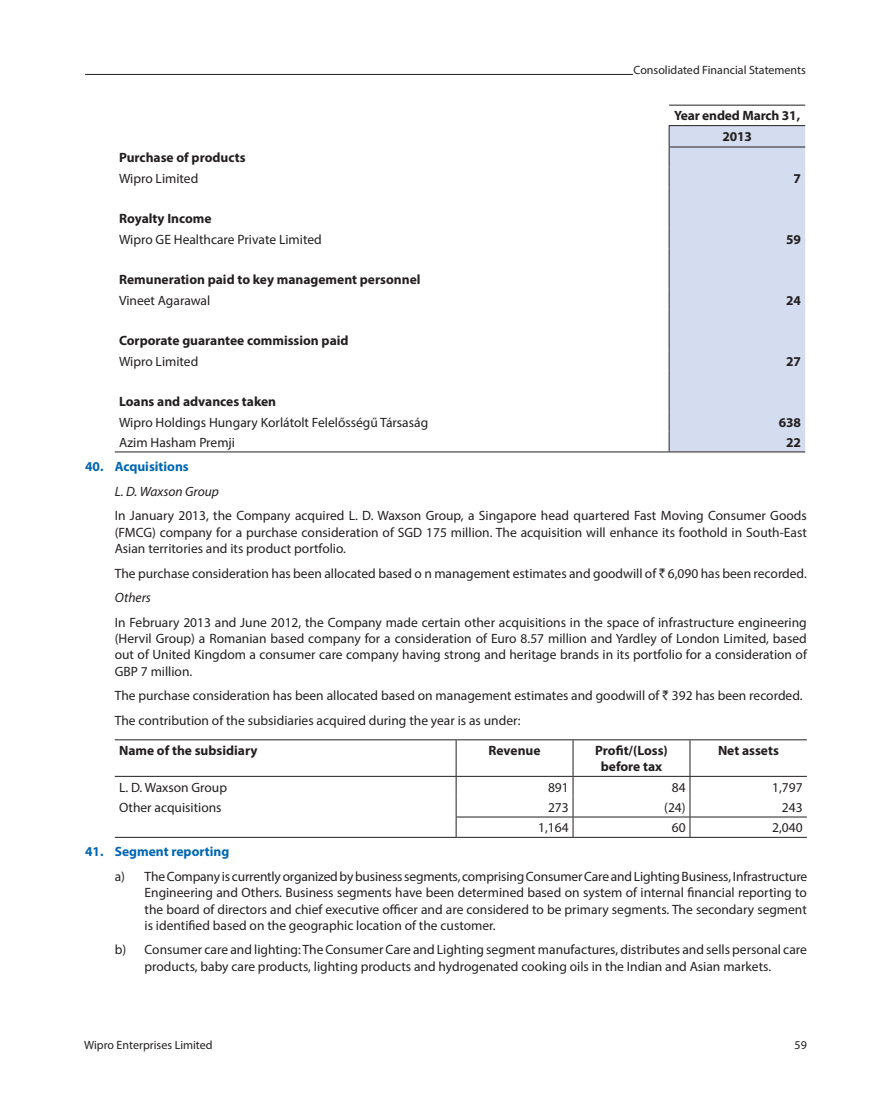
<style>
.page{position:relative;width:891px;height:1107px;background:#fff}
.page>*{position:absolute;margin:0;border:0;box-sizing:border-box;transform-origin:0 0}
.t1{font:13.5px/16.2px "Myriad Pro";color:#231f20;text-align:justify}
.t2{font:700 13.5px/21px "Myriad Pro";color:#231f20;text-align:center}
.t3{font:700 13.5px "Myriad Pro";color:#0166b3}
.t4{font:italic 13.5px "Myriad Pro";color:#231f20}
.t5{font:12px "Myriad Pro";color:#231f20}
.s1{font-family:"Rupee"}
.s2{font-style:italic}
</style>
<div class="page">
<hr style="left:85px;top:74px;width:548px;height:1px;background:#231f20">
<div style="left:670px;top:126px;width:135px;height:326px;background:#d4ddef"></div>
<svg style="left:669px;top:126px;width:1px;height:326px"></svg>
<hr style="left:669px;top:105px;width:136px;height:1px;background:#231f20">
<hr style="left:669px;top:125px;width:136px;height:1px;background:#231f20">
<hr style="left:669px;top:147px;width:136px;height:1px;background:#231f20">
<hr style="left:115px;top:452px;width:554px;height:1px;background:#231f20">
<hr style="left:669px;top:452px;width:136px;height:1px;background:#231f20">
<hr style="left:115px;top:739px;width:341px;height:1px;background:#231f20">
<hr style="left:456px;top:739px;width:117px;height:1px;background:#231f20">
<hr style="left:573px;top:739px;width:117px;height:1px;background:#231f20">
<hr style="left:690px;top:739px;width:117px;height:1px;background:#231f20">
<hr style="left:115px;top:776px;width:341px;height:1px;background:#231f20">
<hr style="left:456px;top:776px;width:117px;height:1px;background:#231f20">
<hr style="left:573px;top:776px;width:117px;height:1px;background:#231f20">
<hr style="left:690px;top:776px;width:117px;height:1px;background:#231f20">
<hr style="left:115px;top:837px;width:341px;height:1px;background:#231f20">
<hr style="left:573px;top:740px;width:1px;height:36px;background:#231f20">
<hr style="left:690px;top:740px;width:1px;height:36px;background:#231f20">
<svg style="left:573px;top:777px;width:1px;height:60px"></svg>
<svg style="left:690px;top:777px;width:1px;height:60px"></svg>
<hr style="left:456px;top:837px;width:117px;height:1px;background:#231f20">
<hr style="left:573px;top:837px;width:117px;height:1px;background:#231f20">
<hr style="left:690px;top:837px;width:117px;height:1px;background:#231f20">
<hr style="left:456px;top:740px;width:1px;height:36px;background:#231f20">
<svg style="left:456px;top:777px;width:1px;height:60px"></svg>
<hr style="left:456px;top:817px;width:117px;height:1px;background:#231f20">
<hr style="left:573px;top:817px;width:117px;height:1px;background:#231f20">
<hr style="left:690px;top:817px;width:117px;height:1px;background:#231f20">
<p class="t5" style="left:634px;top:63px;width:174px">Consolidated Financial Statements</p>
<p class="t2" style="left:674px;top:105px;width:128px">Year ended March 31,<br>2013</p>
<p class="t2" style="left:119px;top:147px;width:128px">Purchase of products</p>
<p class="t1" style="left:119px;top:170px;width:81px">Wipro Limited</p>
<p class="t2" style="left:793px;top:167px;width:9px">7</p>
<p class="t2" style="left:119px;top:208px;width:94px">Royalty Income</p>
<p class="t1" style="left:119px;top:231px;width:204px">Wipro GE Healthcare Private Limited</p>
<p class="t2" style="left:786px;top:228px;width:16px">59</p>
<p class="t2" style="left:119px;top:269px;width:303px">Remuneration paid to key management personnel</p>
<p class="t1" style="left:119px;top:292px;width:93px">Vineet Agarawal</p>
<p class="t2" style="left:786px;top:289px;width:16px">24</p>
<p class="t2" style="left:119px;top:330px;width:231px">Corporate guarantee commission paid</p>
<p class="t1" style="left:119px;top:353px;width:81px">Wipro Limited</p>
<p class="t2" style="left:786px;top:350px;width:16px">27</p>
<p class="t2" style="left:119px;top:391px;width:159px">Loans and advances taken</p>
<p class="t1" style="left:119px;top:414px;width:311px">Wipro Holdings Hungary Korlátolt Felelősségű Társaság</p>
<p class="t2" style="left:779px;top:411px;width:24px">638</p>
<p class="t1" style="left:119px;top:434px;width:117px">Azim Hasham Premji</p>
<p class="t2" style="left:786px;top:431px;width:16px">22</p>
<p class="t3" style="left:85px;top:458px;width:105px">40. Acquisitions</p>
<p class="t4" style="left:115px;top:483px;width:106px">L. D. Waxson Group</p>
<p class="t1" style="left:115px;top:508px;width:694px">In January 2013, the Company acquired L. D. Waxson Group, a Singapore head quartered Fast Moving Consumer Goods (FMCG) company for a purchase consideration of SGD 175 million. The acquisition will enhance its foothold in South-East Asian territories and its product portfolio.</p>
<p class="t1" style="left:115px;top:560px;width:694px;line-height:24.8px">The purchase consideration has been allocated based o n management estimates and goodwill of <span class="s1">`</span> 6,090 has been recorded.<br><span class="s2">Others</span></p>
<p class="t1" style="left:115px;top:614px;width:694px">In February 2013 and June 2012, the Company made certain other acquisitions in the space of infrastructure engineering (Hervil Group) a Romanian based company for a consideration of Euro 8.57 million and Yardley of London Limited, based out of United Kingdom a consumer care company having strong and heritage brands in its portfolio for a consideration of GBP 7 million.</p>
<p class="t1" style="left:115px;top:683px;width:689px;line-height:24.8px">The purchase consideration has been allocated based on management estimates and goodwill of <span class="s1">`</span> 392 has been recorded.<br>The contribution of the subsidiaries acquired during the year is as under:</p>
<p class="t2" style="left:119px;top:740px;width:140px">Name of the subsidiary</p>
<p class="t2" style="left:489px;top:740px;width:54px">Revenue</p>
<p class="t2" style="left:595px;top:742px;width:74px;line-height:16.2px">Profit/(Loss) before tax</p>
<p class="t2" style="left:718px;top:740px;width:62px">Net assets</p>
<p class="t1" style="left:119px;top:779px;width:110px">L. D. Waxson Group</p>
<p class="t1" style="left:548px;top:779px;width:22px">891</p>
<p class="t1" style="left:672px;top:779px;width:15px">84</p>
<p class="t1" style="left:772px;top:779px;width:32px">1,797</p>
<p class="t1" style="left:119px;top:799px;width:104px">Other acquisitions</p>
<p class="t1" style="left:548px;top:799px;width:22px">273</p>
<p class="t1" style="left:664px;top:799px;width:23px">(24)</p>
<p class="t1" style="left:782px;top:799px;width:22px">243</p>
<p class="t1" style="left:538px;top:819px;width:32px">1,164</p>
<p class="t1" style="left:672px;top:819px;width:15px">60</p>
<p class="t1" style="left:772px;top:819px;width:32px">2,040</p>
<p class="t3" style="left:85px;top:843px;width:146px">41. Segment reporting</p>
<p class="t1" style="left:145px;top:868px;width:664px;text-indent:-30px">a) The Company is currently organized by business segments, comprising Consumer Care and Lighting Business, Infrastructure Engineering and Others. Business segments have been determined based on system of internal financial reporting to the board of directors and chief executive officer and are considered to be primary segments. The secondary segment is identified based on the geographic location of the customer.</p>
<p class="t1" style="left:115px;top:942px;width:694px;text-align:center">b) Consumer care and lighting: The Consumer Care and Lighting segment manufactures, distributes and sells personal care products, baby care products, lighting products and hydrogenated cooking oils in the Indian and Asian markets.</p>
<p class="t5" style="left:84px;top:1038px;width:130px">Wipro Enterprises Limited</p>
<p class="t5" style="left:795px;top:1038px;width:14px">59</p>
</div>
